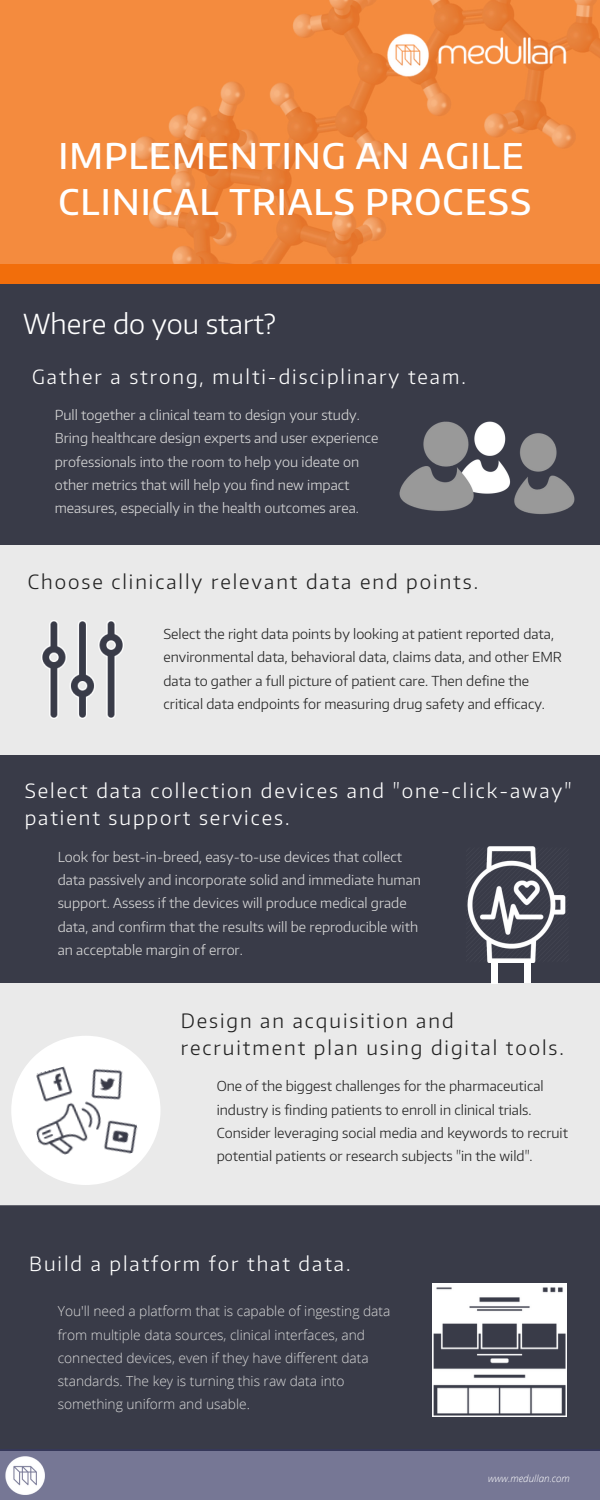
<style>
.page{position:relative;width:600px;height:1500px;background:#fff}
.page>*{position:absolute;margin:0;border:0;box-sizing:border-box;transform-origin:0 0}
.t1{font:500 35.4px/45.8px "Encode Sans";letter-spacing:.03em;color:#fff}
.t2{font:300 27.5px "Encode Sans";color:#fff}
.t3{font:300 19.7px/27px "Encode Sans";letter-spacing:.1em;color:#fff}
.t4{font:300 19.7px/27px "Encode Sans";letter-spacing:.1em;color:#222}
.t5{font:300 13.8px/23.2px "Encode Sans";color:#d9d9d9}
.t6{font:300 13.8px/23.2px "Encode Sans";color:#222}
.t7{font:300 13.8px/23.2px "Open Sans";color:#d9d9d9}
.t8{font:italic 300 9.8px "Open Sans";color:#fff}
</style>
<div class="page">
<img style="left:0;top:0;width:600px;height:265px">
<div style="left:0;top:977px;width:600px;height:231px;background:#eaeaea"></div>
<svg style="left:11px;top:1036px;width:149px;height:149px"></svg>
<div style="left:0;top:1205px;width:600px;height:244px;background:#393b48"></div>
<div style="left:0;top:512px;width:600px;height:254px;background:#eaeaea"></div>
<div style="left:0;top:755px;width:600px;height:228px;background:#393b48"></div>
<div style="left:0;top:274px;width:600px;height:270px;background:#393b48"></div>
<div style="left:0;top:1449px;width:600px;height:51px;background:#767795"></div>
<img style="left:386px;top:34px;width:180px;height:42px">
<img style="left:42px;top:621px;width:81px;height:97px">
<img style="left:22px;top:1053px;width:121px;height:122px">
<div style="left:0;top:265px;width:600px;height:19px;background:#f26e0b"></div>
<img style="left:6px;top:1456px;width:39px;height:39px">
<img style="left:433px;top:1283px;width:133px;height:134px">
<img style="left:467px;top:847px;width:99px;height:115px">
<div style="left:524px;top:962px;width:7px;height:21px;background:#fff"></div>
<div style="left:491px;top:962px;width:7px;height:22px;background:#fff"></div>
<img style="left:399px;top:421px;width:176px;height:93px">
<h1 class="t1" style="left:58px;top:132px;width:474px">IMPLEMENTING AN AGILE<br>CLINICAL TRIALS PROCESS</h1>
<h2 class="t2" style="left:23px;top:305px;width:254px">Where do you start?</h2>
<h3 class="t3" style="left:32px;top:363px;width:435px">Gather a strong, multi-disciplinary team.</h3>
<p class="t5" style="left:55px;top:403px;width:325px">Pull together a clinical team to design your study.<br>Bring healthcare design experts and user experience professionals into the room to help you ideate on other metrics that will help you find new impact measures, especially in the health outcomes area.</p>
<h3 class="t4" style="left:28px;top:567px;width:452px">Choose clinically relevant data end points.</h3>
<p class="t6" style="left:163px;top:622px;width:400px">Select the right data points by looking at patient reported data, environmental data, behavioral data, claims data, and other EMR data to gather a full picture of patient care. Then define the critical data endpoints for measuring drug safety and efficacy.</p>
<h3 class="t3" style="left:25px;top:777px;width:548px">Select data collection devices and "one-click-away" patient support services.</h3>
<p class="t5" style="left:58px;top:845px;width:365px">Look for best-in-breed, easy-to-use devices that collect data passively and incorporate solid and immediate human support. Assess if the devices will produce medical grade data, and confirm that the results will be reproducible with an acceptable margin of error.</p>
<h3 class="t4" style="left:181px;top:1006px;width:385px">Design an acquisition and recruitment plan using digital tools.</h3>
<p class="t6" style="left:217px;top:1074px;width:353px">One of the biggest challenges for the pharmaceutical industry is finding patients to enroll in clinical trials.<br>Consider leveraging social media and keywords to recruit potential patients or research subjects "in the wild".</p>
<h3 class="t3" style="left:29px;top:1250px;width:323px">Build a platform for that data.</h3>
<p class="t7" style="left:58px;top:1299px;width:334px">You'll need a platform that is capable of ingesting data from multiple data sources, clinical interfaces, and connected devices, even if they have different data standards. The key is turning this raw data into something uniform and usable.</p>
<p class="t8" style="left:488px;top:1472px;width:83px">www.medullan.com</p>
</div>
